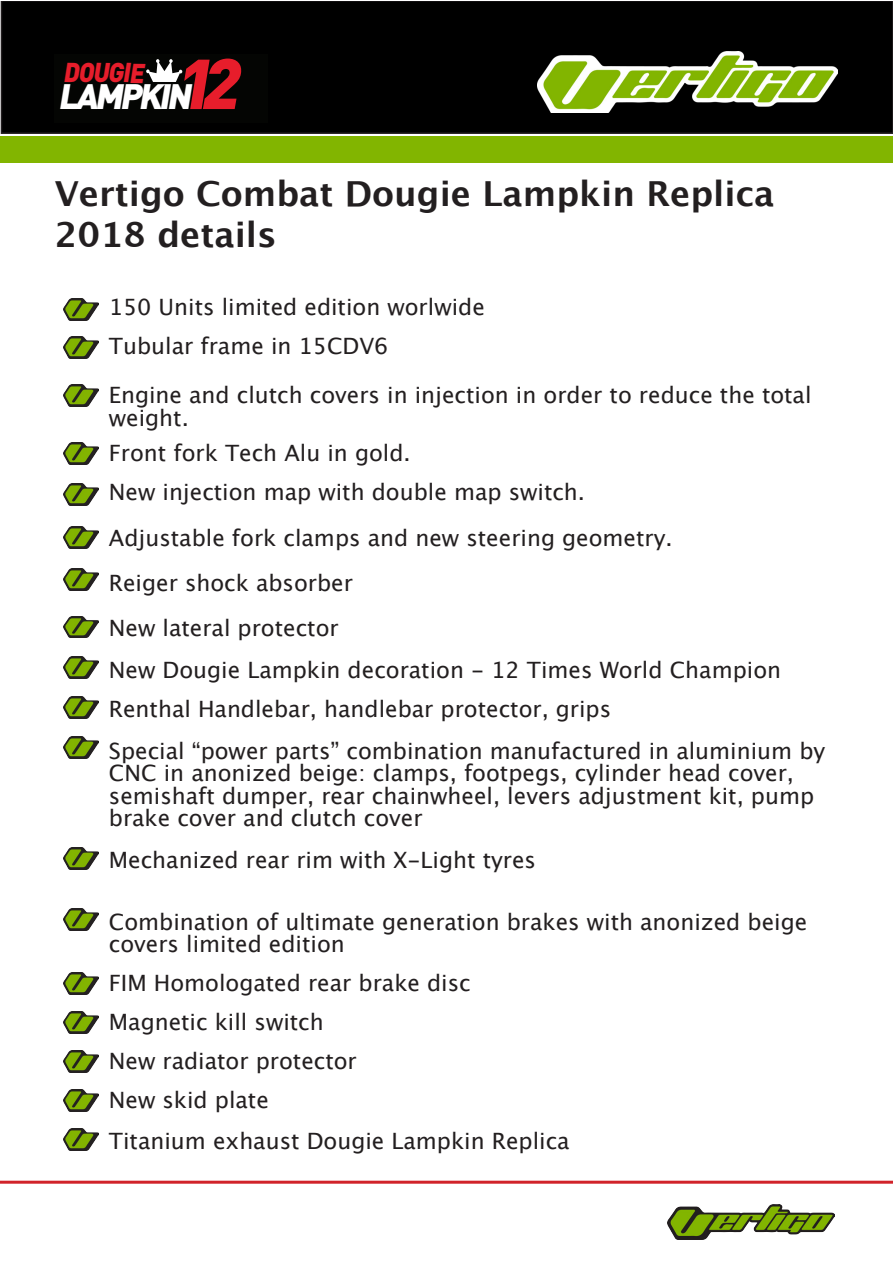
<style>
.page{position:relative;width:893px;height:1263px;background:#fff}
.page>*{position:absolute;margin:0;border:0;box-sizing:border-box;transform-origin:0 0}
.t1{font:italic 900 70.35px "DINOT";color:#e71d2b}
.t2{font:italic 900 34.95px "DINOT";color:#fff}
.t3{font:700 34.5px/41.4px "Lucida Grande";color:#231f20}
.t4{font:italic 900 27px "DINOT";color:#e71d2b;scale:.92 1}
.t5{font:22.5px/39px "Lucida Grande";color:#231f20}
.s1{font-size:69.45px;color:#e71d2b}
</style>
<div class="page">
<div style="left:1px;top:1px;width:891px;height:133px;background:#000"></div>
<div style="left:1px;top:137px;width:891px;height:26px;background:#82b500"></div>
<img style="left:538px;top:52px;width:300px;height:61px">
<img style="left:668px;top:1204px;width:167px;height:35px">
<hr style="left:0;top:1181px;width:892px;height:3px;background:#d1232a">
<div style="left:54px;top:54px;width:214px;height:68px;background:#040503"></div>
<svg style="left:146px;top:59px;width:36px;height:23px"></svg>
<img style="left:63px;top:299px;width:36px;height:21px">
<img style="left:63px;top:337px;width:36px;height:21px">
<img style="left:63px;top:385px;width:36px;height:21px">
<img style="left:63px;top:442px;width:36px;height:22px">
<img style="left:63px;top:484px;width:36px;height:21px">
<img style="left:63px;top:526px;width:36px;height:22px">
<img style="left:63px;top:569px;width:36px;height:21px">
<img style="left:63px;top:616px;width:36px;height:22px">
<img style="left:63px;top:657px;width:36px;height:21px">
<img style="left:63px;top:697px;width:36px;height:21px">
<img style="left:63px;top:737px;width:36px;height:21px">
<img style="left:63px;top:848px;width:36px;height:21px">
<img style="left:63px;top:909px;width:36px;height:21px">
<img style="left:63px;top:973px;width:36px;height:21px">
<img style="left:63px;top:1051px;width:36px;height:21px">
<img style="left:63px;top:1012px;width:36px;height:21px">
<img style="left:63px;top:1090px;width:36px;height:21px">
<img style="left:63px;top:1129px;width:36px;height:21px">
<p class="t4" style="left:63px;top:53px;width:90px;rotate:1deg">DOUGIE</p>
<h1 class="t1" style="left:199px;top:36px;width:56px">2</h1>
<h2 class="t2" style="left:58px;top:72px;width:170px">LAMPKIN<span class="s1">1</span></h2>
<h3 class="t3" style="left:55px;top:172px;width:721px">Vertigo Combat Dougie Lampkin Replica<br>2018 details</h3>
<p class="t5" style="left:109px;top:287px;width:377px">150 Units limited edition worlwide<br>Tubular frame in 15CDV6</p>
<p class="t5" style="left:109px;top:383px;width:704px;line-height:22.5px">Engine and clutch covers in injection in order to reduce the total weight.</p>
<p class="t5" style="left:109px;top:432px;width:478px">Front fork Tech Alu in gold.<br>New injection map with double map switch.</p>
<p class="t5" style="left:109px;top:514px;width:565px;line-height:45px">Adjustable fork clamps and new steering geometry.<br>Reiger shock absorber<br>New lateral protector</p>
<p class="t5" style="left:109px;top:649px;width:674px">New Dougie Lampkin decoration - 12 Times World Champion<br>Renthal Handlebar, handlebar protector, grips</p>
<p class="t5" style="left:109px;top:739px;width:718px;line-height:22.5px">Special “power parts” combination manufactured in aluminium by CNC in anonized beige: clamps, footpegs, cylinder head cover, semishaft dumper, rear chainwheel, levers adjustment kit, pump brake cover and clutch cover</p>
<p class="t5" style="left:109px;top:840px;width:429px">Mechanized rear rim with X-Light tyres</p>
<p class="t5" style="left:109px;top:910px;width:700px;line-height:22.5px">Combination of ultimate generation brakes with anonized beige covers limited edition</p>
<p class="t5" style="left:109px;top:963px;width:363px">FIM Homologated rear brake disc<br>Magnetic kill switch<br>New radiator protector<br>New skid plate</p>
<p class="t5" style="left:109px;top:1121px;width:462px">Titanium exhaust Dougie Lampkin Replica</p>
</div>
